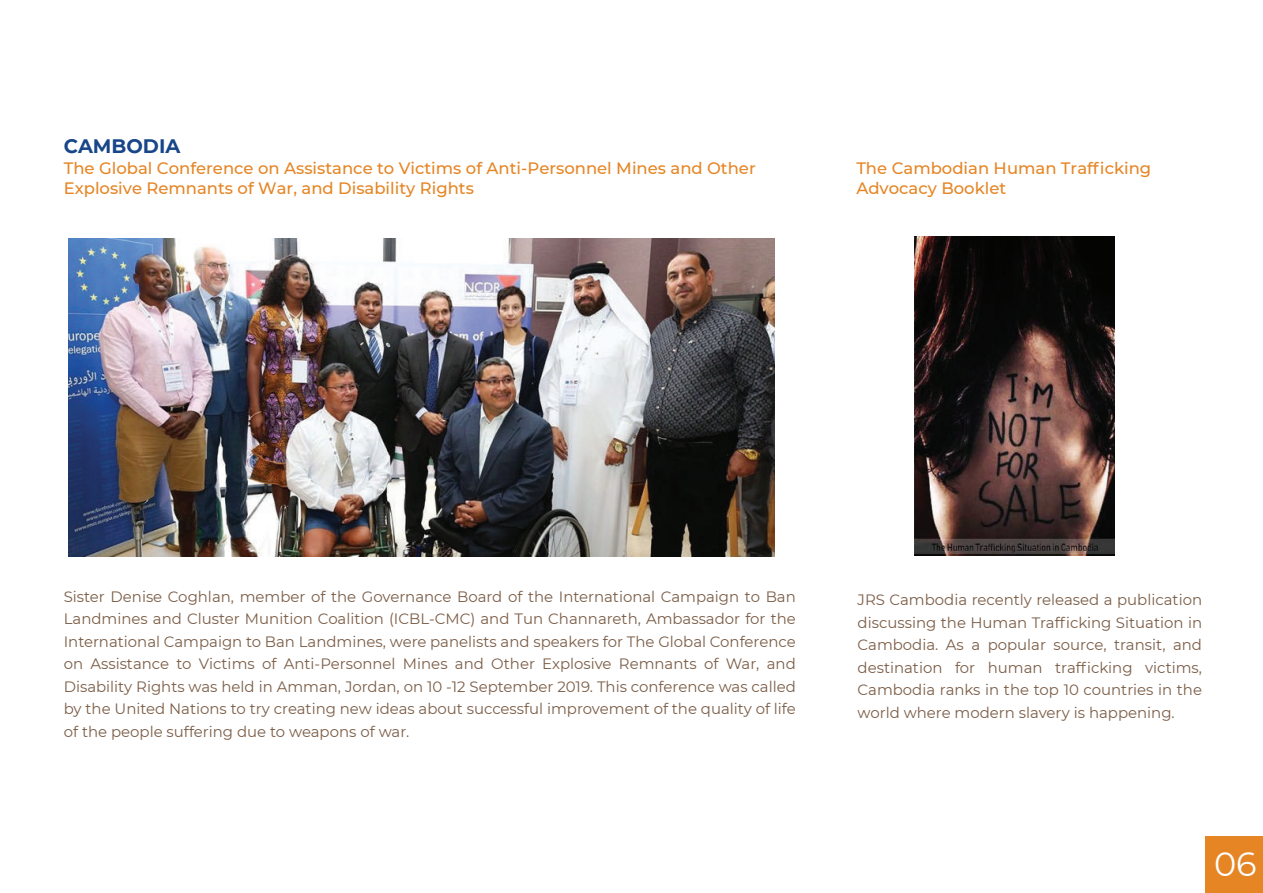
<style>
.page{position:relative;width:1263px;height:893px;background:#fff}
.page>*{position:absolute;margin:0;border:0;box-sizing:border-box;transform-origin:0 0}
.t1{font:33.75px "Montserrat";color:#fff}
.t2{font:700 19.5px "Montserrat";color:#174689}
.t3{font:500 16.5px/19.8px "Montserrat";color:#e68524}
.t4{font:15px/22.5px "Montserrat";color:#7b5d47;text-align:justify}
</style>
<div class="page">
<img style="left:68px;top:238px;width:706px;height:318px">
<div style="left:1206px;top:836px;width:57px;height:57px;background:#e68524"></div>
<img style="left:914px;top:236px;width:200px;height:320px">
<h2 class="t2" style="left:64px;top:132px;width:118px">CAMBODIA</h2>
<p class="t3" style="left:64px;top:158px;width:693px">The Global Conference on Assistance to Victims of Anti-Personnel Mines and Other<br>Explosive Remnants of War, and Disability Rights</p>
<p class="t3" style="left:856px;top:158px;width:296px">The Cambodian Human Trafficking<br>Advocacy Booklet</p>
<p class="t4" style="left:64px;top:584px;width:734px">Sister Denise Coghlan, member of the Governance Board of the International Campaign to Ban Landmines and Cluster Munition Coalition (ICBL-CMC) and Tun Channareth, Ambassador for the International Campaign to Ban Landmines, were panelists and speakers for The Global Conference on Assistance to Victims of Anti-Personnel Mines and Other Explosive Remnants of War, and Disability Rights was held in Amman, Jordan, on 10 -12 September 2019. This conference was called by the United Nations to try creating new ideas about successful improvement of the quality of life of the people suffering due to weapons of war.</p>
<p class="t4" style="left:857px;top:588px;width:346px">JRS Cambodia recently released a publication discussing the Human Trafficking Situation in Cambodia. As a popular source, transit, and destination for human trafficking victims, Cambodia ranks in the top 10 countries in the world where modern slavery is happening.</p>
<h1 class="t1" style="left:1214px;top:841px;width:44px">06</h1>
</div>
